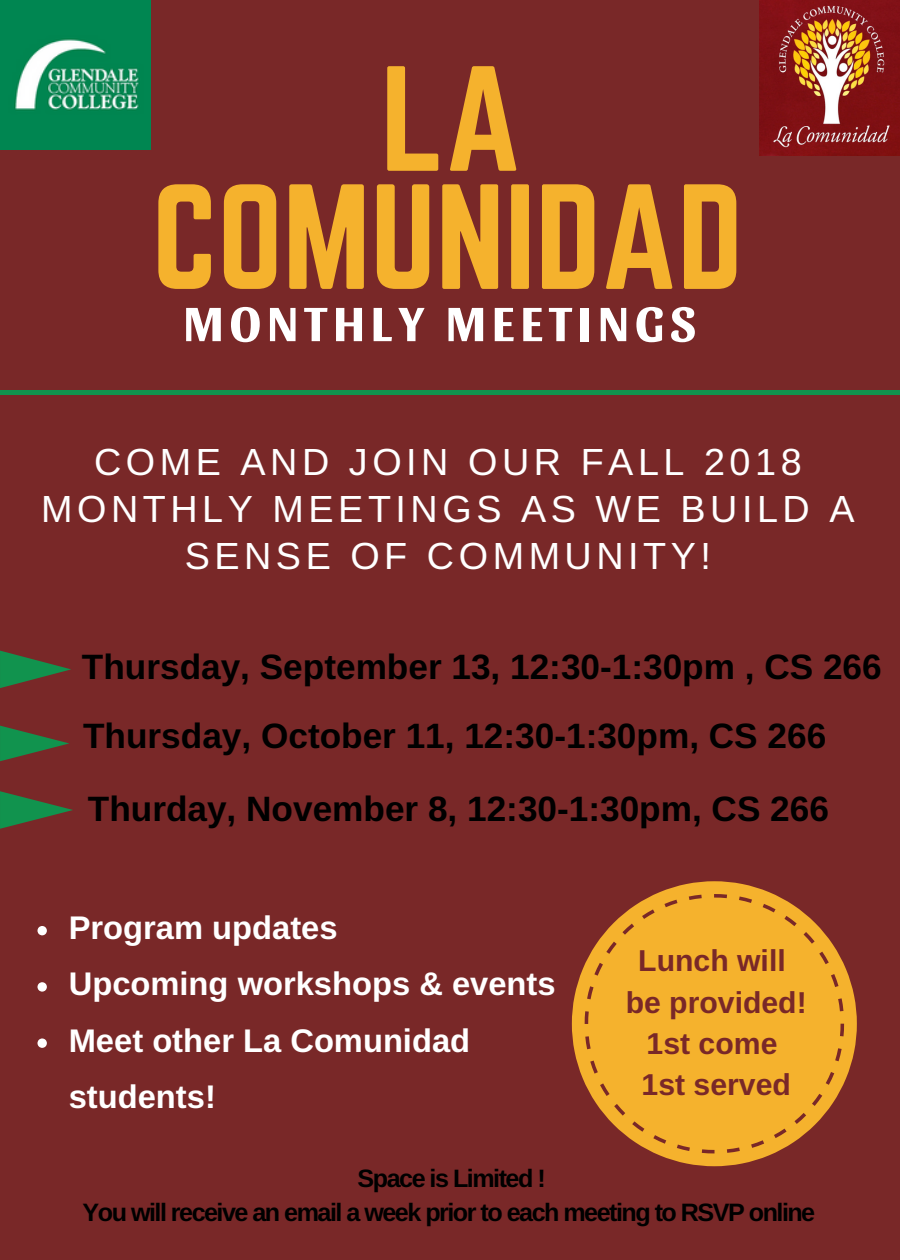
<style>
.page{position:relative;width:900px;height:1260px;background:#792828}
.page>*{position:absolute;margin:0;border:0;box-sizing:border-box;transform-origin:0 0}
.t1{font:130.75px/118px "Norwester";color:#f5b22d;text-align:center}
.t2{font:700 50.5px "Sansita";letter-spacing:.12em;color:#fff}
.t3{font:37.75px/47px "Arimo";letter-spacing:.12em;color:#fff;text-align:center}
.t4{font:700 35.25px/69.5px "Arimo";color:#000}
.t5{font:700 32.75px/56.2px "Arimo";color:#fff}
.t6{font:700 30.25px/41.2px "Arimo";color:#792828;text-align:center}
.t7{font:700 25.25px/33.8px "Arimo";letter-spacing:-.06em;color:#000;text-align:center}
</style>
<div class="page">
<svg style="left:0;top:651px;width:71px;height:37px"></svg>
<svg style="left:0;top:726px;width:69px;height:35px"></svg>
<svg style="left:0;top:791px;width:73px;height:38px"></svg>
<svg style="left:38px;top:926px;width:9px;height:9px"></svg>
<svg style="left:38px;top:982px;width:9px;height:10px"></svg>
<svg style="left:38px;top:1038px;width:9px;height:10px"></svg>
<svg style="left:572px;top:881px;width:285px;height:285px"></svg>
<svg style="left:585px;top:894px;width:259px;height:259px;background:#e49f2c"></svg>
<img style="left:759px;top:0;width:141px;height:156px">
<img style="left:0;top:0;width:150px;height:150px">
<hr style="left:0;top:391px;width:157px;height:4px;background:#11934e">
<hr style="left:157px;top:391px;width:166px;height:4px;background:#11934e">
<hr style="left:322px;top:391px;width:166px;height:4px;background:#11934e">
<hr style="left:488px;top:391px;width:166px;height:4px;background:#11934e">
<hr style="left:653px;top:391px;width:166px;height:4px;background:#11934e">
<hr style="left:819px;top:391px;width:81px;height:4px;background:#11934e">
<h1 class="t1" style="left:152px;top:66px;width:592px">LA<br>COMUNIDAD</h1>
<h2 class="t2" style="left:183px;top:290px;width:514px">MONTHLY MEETINGS</h2>
<p class="t3" style="left:41px;top:439px;width:815px">COME AND JOIN OUR FALL 2018<br>MONTHLY MEETINGS AS WE BUILD A<br>SENSE OF COMMUNITY!</p>
<p class="t4" style="left:82px;top:632px;width:801px">Thursday, September 13, 12:30-1:30pm , CS 266<br>Thursday, October 11, 12:30-1:30pm, CS 266</p>
<p class="t4" style="left:88px;top:774px;width:743px">Thurday, November 8, 12:30-1:30pm, CS 266</p>
<p class="t5" style="left:69px;top:900px;width:488px">Program updates<br>Upcoming workshops &amp; events<br>Meet other La Comunidad students!</p>
<p class="t6" style="left:626px;top:940px;width:183px">Lunch will be provided!<br>1st come<br>1st served</p>
<p class="t7" style="left:83px;top:1161px;width:734px">Space is Limited !<br>You will receive an email a week prior to each meeting to RSVP online</p>
</div>
